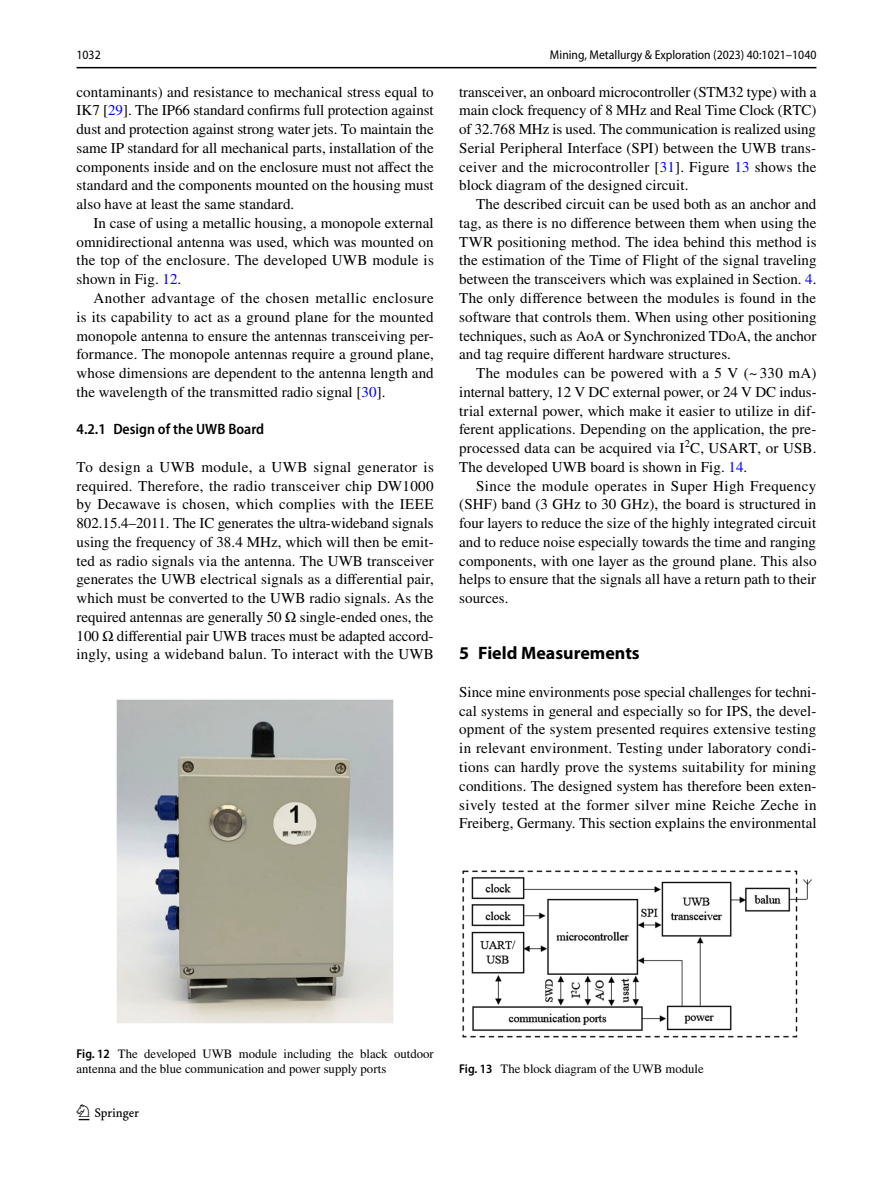
<style>
.page{position:relative;width:893px;height:1187px;background:#fff}
.page>*{position:absolute;margin:0;border:0;box-sizing:border-box;transform-origin:0 0}
.t1{font:22.5px "Springnew Regular 2";color:#000}
.t2{font:700 18px "Myriad Pro";color:#000}
.t3{font:15px/18.8px "STIX";letter-spacing:.005em;color:#000;text-align:justify}
.t4{font:600 semi-condensed 15px "Myriad Pro";color:#000}
.t5{font:12.75px/15px "STIX";color:#000}
.t6{font:semi-condensed 12.75px "Myriad Pro";color:#000}
.s1{color:#00f}
.s2{font-family:"Myriad Pro";font-weight:600;font-stretch:semi-condensed}
</style>
<div class="page">
<hr style="left:77px;top:67px;width:739px;height:1px;background:#000">
<img style="left:117px;top:699px;width:276px;height:324px">
<img style="left:463px;top:870px;width:349px;height:167px">
<p class="t6" style="left:77px;top:48px;width:26px">1032</p>
<p class="t6" style="left:550px;top:48px;width:268px">Mining, Metallurgy &amp; Exploration (2023) 40:1021–1040</p>
<p class="t3" style="left:77px;top:83px;width:359px">contaminants) and resistance to mechanical stress equal to IK7 [<span class="s1">29</span>]. The IP66 standard confirms full protection against dust and protection against strong water jets. To maintain the same IP standard for all mechanical parts, installation of the components inside and on the enclosure must not affect the standard and the components mounted on the housing must also have at least the same standard.</p>
<p class="t3" style="left:77px;top:214px;width:359px;text-indent:17px">In case of using a metallic housing, a monopole external omnidirectional antenna was used, which was mounted on the top of the enclosure. The developed UWB module is shown in Fig. <span class="s1">12</span>.</p>
<p class="t3" style="left:77px;top:289px;width:359px;text-indent:17px">Another advantage of the chosen metallic enclosure is its capability to act as a ground plane for the mounted monopole antenna to ensure the antennas transceiving per&shy;formance. The monopole antennas require a ground plane, whose dimensions are dependent to the antenna length and the wavelength of the transmitted radio signal [<span class="s1">30</span>].</p>
<p class="t4" style="left:77px;top:421px;width:189px">4.2.1 Design of the UWB Board</p>
<p class="t3" style="left:77px;top:458px;width:359px">To design a UWB module, a UWB signal generator is required. Therefore, the radio transceiver chip DW1000 by Decawave is chosen, which complies with the IEEE 802.15.4–2011. The IC generates the ultra-wideband signals using the frequency of 38.4 MHz, which will then be emit&shy;ted as radio signals via the antenna. The UWB transceiver generates the UWB electrical signals as a differential pair, which must be converted to the UWB radio signals. As the required antennas are generally 50 Ω single-ended ones, the 100 Ω differential pair UWB traces must be adapted accord&shy;ingly, using a wideband balun. To interact with the UWB</p>
<p class="t3" style="left:459px;top:83px;width:359px">transceiver, an onboard microcontroller (STM32 type) with a main clock frequency of 8 MHz and Real Time Clock (RTC) of 32.768 MHz is used. The communication is realized using Serial Peripheral Interface (SPI) between the UWB trans&shy;ceiver and the microcontroller [<span class="s1">31</span>]. Figure <span class="s1">13</span> shows the block diagram of the designed circuit.</p>
<p class="t3" style="left:459px;top:196px;width:359px;text-indent:17px">The described circuit can be used both as an anchor and tag, as there is no difference between them when using the TWR positioning method. The idea behind this method is the estimation of the Time of Flight of the signal traveling between the transceivers which was explained in Section. <span class="s1">4</span>.<br>The only difference between the modules is found in the software that controls them. When using other positioning techniques, such as AoA or Synchronized TDoA, the anchor and tag require different hardware structures.</p>
<p class="t3" style="left:459px;top:364px;width:359px;text-indent:17px">The modules can be powered with a 5 V (~ 330 mA) internal battery, 12 V DC external power, or 24 V DC indus&shy;trial external power, which make it easier to utilize in dif&shy;ferent applications. Depending on the application, the pre&shy;processed data can be acquired via I<sup>2</sup>C, USART, or USB.<br>The developed UWB board is shown in Fig. <span class="s1">14</span>.</p>
<p class="t3" style="left:459px;top:477px;width:359px;text-indent:17px">Since the module operates in Super High Frequency (SHF) band (3 GHz to 30 GHz), the board is structured in four layers to reduce the size of the highly integrated circuit and to reduce noise especially towards the time and ranging components, with one layer as the ground plane. This also helps to ensure that the signals all have a return path to their sources.</p>
<p class="t2" style="left:459px;top:641px;width:182px">5 Field Measurements</p>
<p class="t3" style="left:459px;top:683px;width:359px">Since mine environments pose special challenges for techni&shy;cal systems in general and especially so for IPS, the devel&shy;opment of the system presented requires extensive testing in relevant environment. Testing under laboratory condi&shy;tions can hardly prove the systems suitability for mining conditions. The designed system has therefore been exten&shy;sively tested at the former silver mine Reiche Zeche in Freiberg, Germany. This section explains the environmental</p>
<p class="t5" style="left:77px;top:1047px;width:359px"><span class="s2">Fig. 12</span> The developed UWB module including the black outdoor antenna and the blue communication and power supply ports</p>
<h1 class="t1" style="left:79px;top:1104px;width:62px">1 3</h1>
<p class="t5" style="left:459px;top:1061px;width:246px"><span class="s2">Fig. 13</span> The block diagram of the UWB module</p>
</div>
